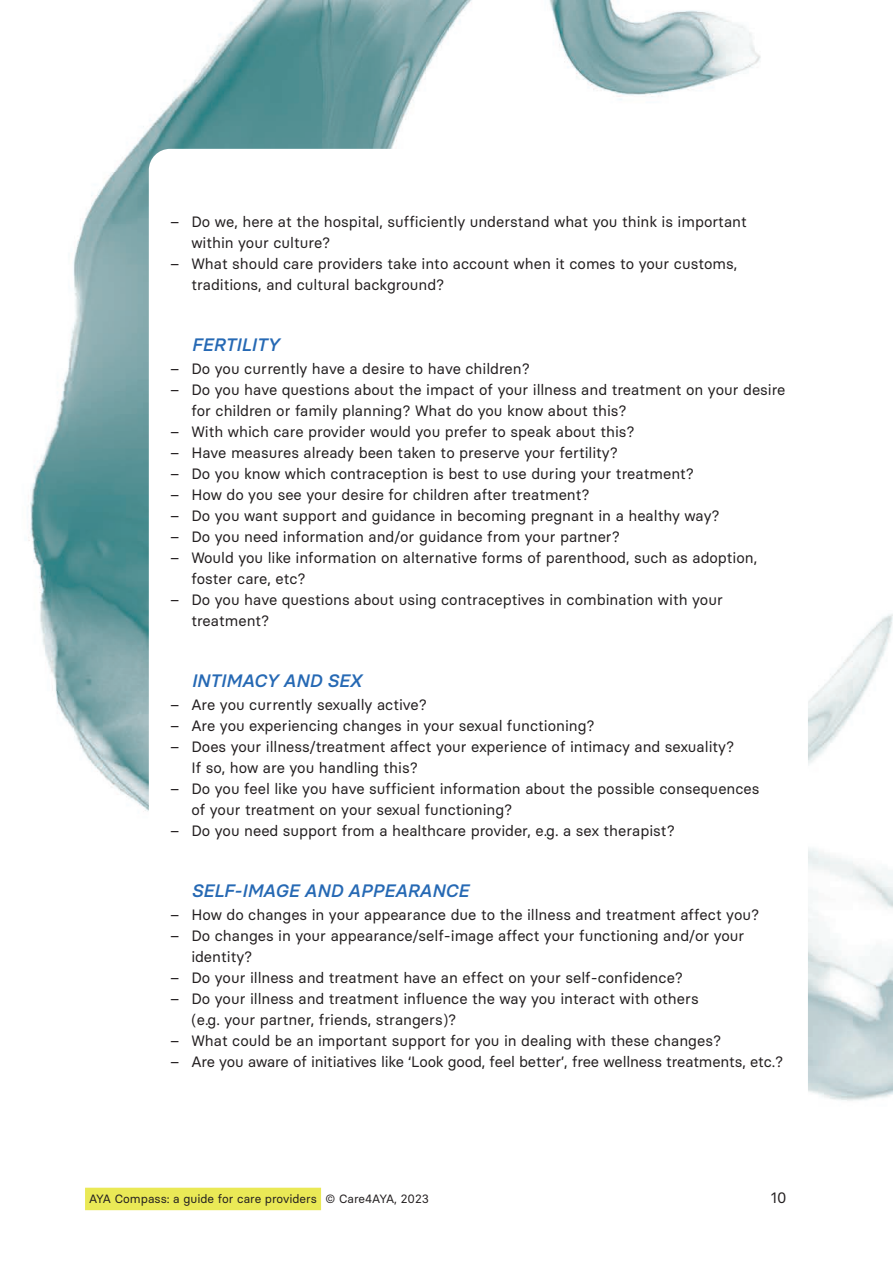
<style>
.page{position:relative;width:893px;height:1263px;background:#fff}
.page>*{position:absolute;margin:0;border:0;box-sizing:border-box;transform-origin:0 0}
.t1{font:italic 500 18px "Basier Circle";color:#2669b4}
.t2{font:15px/21px "Basier Circle";color:#231f20}
.t3{font:12px "Basier Circle";color:#231f20}
</style>
<div class="page">
<img style="left:28px;top:0;width:865px;height:1211px">
<div style="left:149px;top:149px;width:659px;height:1029px;background:#fff;border-radius:21px"></div>
<div style="left:85px;top:1188px;width:236px;height:22px;background:#eae956"></div>
<p class="t2" style="left:191px;top:211px;width:557px;text-indent:-21px">– Do we, here at the hospital, sufficiently understand what you think is important within your culture?</p>
<p class="t2" style="left:191px;top:253px;width:548px;text-indent:-21px">– What should care providers take into account when it comes to your customs, traditions, and cultural background?</p>
<p class="t1" style="left:191px;top:334px;width:89px">FERTILITY</p>
<p class="t2" style="left:170px;top:358px;width:361px">– Do you currently have a desire to have children?</p>
<p class="t2" style="left:191px;top:379px;width:596px;text-indent:-21px">– Do you have questions about the impact of your illness and treatment on your desire for children or family planning? What do you know about this?</p>
<p class="t2" style="left:170px;top:421px;width:466px">– With which care provider would you prefer to speak about this?</p>
<p class="t2" style="left:170px;top:442px;width:449px">– Have measures already been taken to preserve your fertility?</p>
<p class="t2" style="left:170px;top:463px;width:525px">– Do you know which contraception is best to use during your treatment?</p>
<p class="t2" style="left:170px;top:484px;width:421px">– How do you see your desire for children after treatment?</p>
<p class="t2" style="left:170px;top:505px;width:551px">– Do you want support and guidance in becoming pregnant in a healthy way?</p>
<p class="t2" style="left:170px;top:526px;width:451px">– Do you need information and/or guidance from your partner?</p>
<p class="t2" style="left:191px;top:547px;width:567px;text-indent:-21px">– Would you like information on alternative forms of parenthood, such as adoption, foster care, etc?</p>
<p class="t2" style="left:191px;top:589px;width:533px;text-indent:-21px">– Do you have questions about using contraceptives in combination with your treatment?</p>
<p class="t1" style="left:191px;top:670px;width:174px">INTIMACY AND SEX</p>
<p class="t2" style="left:170px;top:694px;width:258px">– Are you currently sexually active?</p>
<p class="t2" style="left:170px;top:715px;width:426px">– Are you experiencing changes in your sexual functioning?</p>
<p class="t2" style="left:191px;top:736px;width:544px;text-indent:-21px">– Does your illness/treatment affect your experience of intimacy and sexuality?<br>If so, how are you handling this?</p>
<p class="t2" style="left:191px;top:778px;width:570px;text-indent:-21px">– Do you feel like you have sufficient information about the possible consequences of your treatment on your sexual functioning?</p>
<p class="t2" style="left:170px;top:820px;width:506px">– Do you need support from a healthcare provider, e.g. a sex therapist?</p>
<p class="t1" style="left:191px;top:880px;width:279px">SELF-IMAGE AND APPEARANCE</p>
<p class="t2" style="left:170px;top:904px;width:591px">– How do changes in your appearance due to the illness and treatment affect you?</p>
<p class="t2" style="left:191px;top:925px;width:555px;text-indent:-21px">– Do changes in your appearance/self-image affect your functioning and/or your identity?</p>
<p class="t2" style="left:170px;top:967px;width:514px">– Do your illness and treatment have an effect on your self-confidence?</p>
<p class="t2" style="left:191px;top:988px;width:509px;text-indent:-21px">– Do your illness and treatment influence the way you interact with others (e.g. your partner, friends, strangers)?</p>
<p class="t2" style="left:170px;top:1030px;width:553px">– What could be an important support for you in dealing with these changes?</p>
<p class="t2" style="left:170px;top:1051px;width:615px">– Are you aware of initiatives like ‘Look good, feel better’, free wellness treatments, etc.?</p>
<p class="t3" style="left:89px;top:1192px;width:341px">AYA Compass: a guide for care providers © Care4AYA, 2023</p>
<p class="t2" style="left:771px;top:1187px;width:17px">10</p>
</div>
